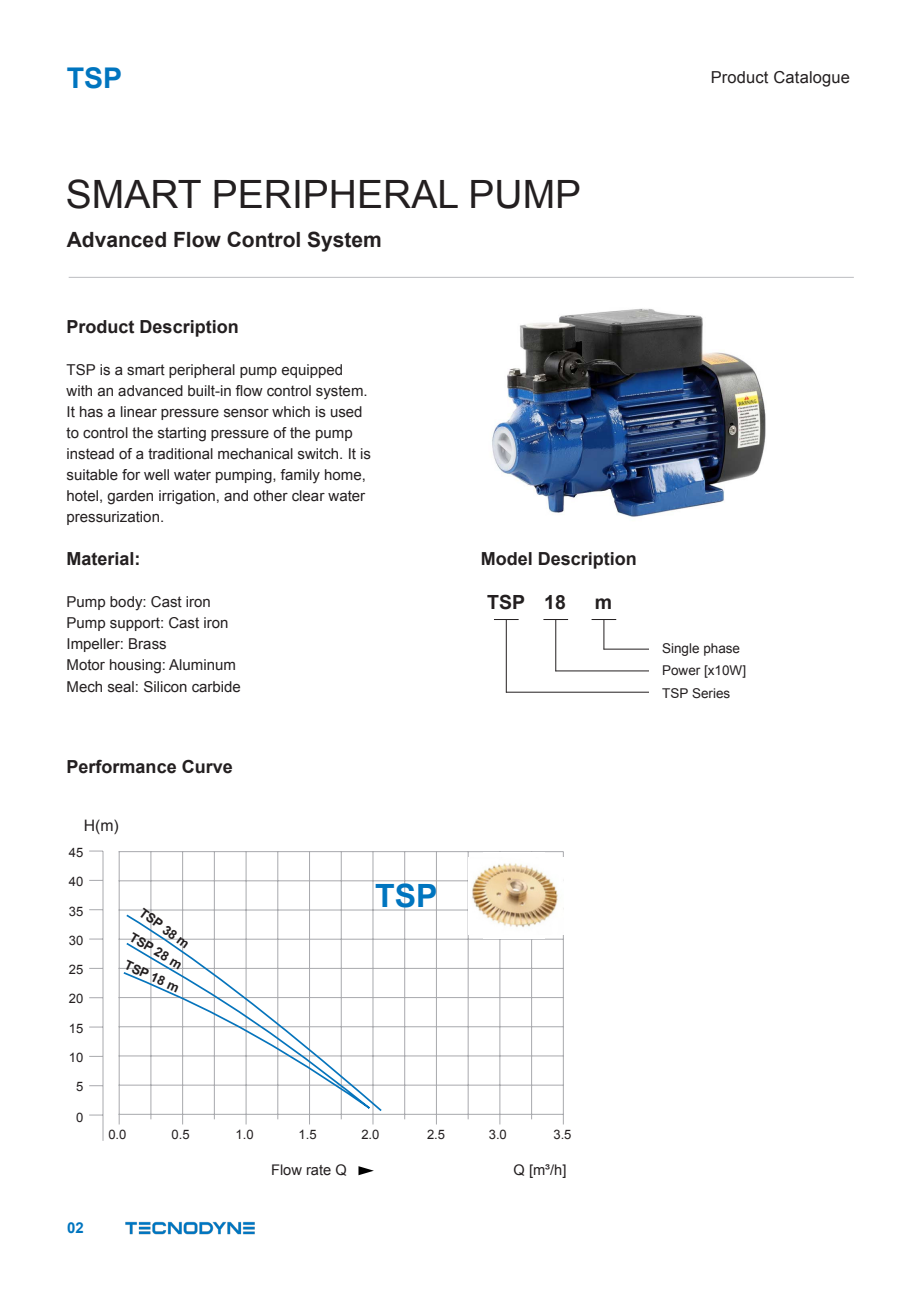
<style>
.page{position:relative;width:906px;height:1289px;background:#fff}
.page>*{position:absolute;margin:0;border:0;box-sizing:border-box;transform-origin:0 0}
.t1{font:39px "Arial";color:#231f20}
.t2{font:700 32.1px "Arial";color:#0075bf}
.t3{font:700 28.5px "Arial";color:#0075bf}
.t4{font:700 21px "Arial";color:#231f20}
.t5{font:700 19.5px "Arial";color:#231f20}
.t6{font:700 18px "Arial";color:#231f20}
.t7{font:16.5px "Arial";letter-spacing:.01em;color:#231f20}
.t8{font:15.75px "Arial";color:#231f20}
.t9{font:15px/21px "Arial";color:#231f20}
.t10{font:700 15px "Arial";color:#0075bf}
.t11{font:14.7px "Arial";color:#231f20}
.t12{font:13.5px/22.5px "Arial";color:#231f20}
.t13{font:13.05px "Arial";color:#231f20}
.t14{font:700 13.05px "Arial";color:#231f20}
</style>
<div class="page">
<img style="left:469px;top:276px;width:319px;height:241px">
<hr style="left:69px;top:277px;width:785px;height:1px;background:#bcbdc0">
<svg style="left:591px;top:619px;width:25px;height:1px"></svg>
<svg style="left:543px;top:619px;width:25px;height:1px"></svg>
<svg style="left:494px;top:619px;width:24px;height:1px"></svg>
<hr style="left:603px;top:648px;width:46px;height:1px;background:#231f20">
<hr style="left:555px;top:670px;width:94px;height:1px;background:#231f20">
<hr style="left:506px;top:691px;width:143px;height:1px;background:#231f20">
<hr style="left:603px;top:619px;width:1px;height:30px;background:#231f20">
<hr style="left:555px;top:619px;width:1px;height:52px;background:#231f20">
<hr style="left:506px;top:619px;width:1px;height:73px;background:#231f20">
<hr style="left:119px;top:851px;width:1px;height:273px;background:#a8a9ad">
<hr style="left:150px;top:851px;width:1px;height:268px;background:#a8a9ad">
<hr style="left:182px;top:851px;width:1px;height:273px;background:#a8a9ad">
<hr style="left:214px;top:851px;width:1px;height:268px;background:#a8a9ad">
<hr style="left:246px;top:851px;width:1px;height:273px;background:#a8a9ad">
<hr style="left:277px;top:851px;width:1px;height:268px;background:#a8a9ad">
<hr style="left:309px;top:851px;width:1px;height:273px;background:#a8a9ad">
<hr style="left:341px;top:851px;width:1px;height:268px;background:#a8a9ad">
<hr style="left:372px;top:851px;width:1px;height:273px;background:#a8a9ad">
<hr style="left:404px;top:851px;width:1px;height:268px;background:#a8a9ad">
<hr style="left:436px;top:851px;width:1px;height:273px;background:#a8a9ad">
<hr style="left:103px;top:851px;width:1px;height:289px;background:#a8a9ad">
<svg style="left:89px;top:1114px;width:14px;height:1px"></svg>
<svg style="left:89px;top:1085px;width:14px;height:1px"></svg>
<svg style="left:89px;top:1026px;width:14px;height:1px"></svg>
<svg style="left:89px;top:997px;width:14px;height:1px"></svg>
<svg style="left:89px;top:968px;width:14px;height:1px"></svg>
<svg style="left:89px;top:938px;width:14px;height:1px"></svg>
<svg style="left:89px;top:909px;width:14px;height:1px"></svg>
<svg style="left:89px;top:880px;width:14px;height:1px"></svg>
<svg style="left:89px;top:850px;width:14px;height:1px"></svg>
<hr style="left:563px;top:851px;width:1px;height:273px;background:#a8a9ad">
<hr style="left:531px;top:851px;width:1px;height:268px;background:#a8a9ad">
<hr style="left:499px;top:851px;width:1px;height:273px;background:#a8a9ad">
<hr style="left:468px;top:851px;width:1px;height:268px;background:#a8a9ad">
<hr style="left:119px;top:1113px;width:444px;height:1px;background:#a8a9ad">
<hr style="left:119px;top:1084px;width:444px;height:1px;background:#a8a9ad">
<hr style="left:119px;top:1055px;width:444px;height:1px;background:#a8a9ad">
<hr style="left:119px;top:1026px;width:444px;height:1px;background:#a8a9ad">
<hr style="left:119px;top:997px;width:444px;height:1px;background:#a8a9ad">
<hr style="left:119px;top:968px;width:444px;height:1px;background:#a8a9ad">
<hr style="left:119px;top:938px;width:444px;height:1px;background:#a8a9ad">
<hr style="left:119px;top:909px;width:444px;height:1px;background:#a8a9ad">
<hr style="left:119px;top:880px;width:444px;height:1px;background:#a8a9ad">
<hr style="left:119px;top:851px;width:444px;height:1px;background:#a8a9ad">
<svg style="left:122px;top:913px;width:261px;height:199px"></svg>
<svg style="left:358px;top:1166px;width:16px;height:9px"></svg>
<div style="left:483px;top:852px;width:62px;height:86px;background:#fff"></div>
<img style="left:468px;top:857px;width:95px;height:77px">
<img style="left:125px;top:1221px;width:129px;height:14px">
<h3 class="t3" style="left:67px;top:59px;width:57px">TSP</h3>
<p class="t7" style="left:710px;top:67px;width:141px">Product Catalogue</p>
<p class="t1" style="left:66px;top:169px;width:517px">SMART PERIPHERAL PUMP</p>
<p class="t4" style="left:67px;top:225px;width:317px">Advanced Flow Control System</p>
<p class="t6" style="left:67px;top:315px;width:174px">Product Description</p>
<p class="t9" style="left:67px;top:359px;width:306px">TSP is a smart peripheral pump equipped with an advanced built-in flow control system.<br>It has a linear pressure sensor which is used to control the starting pressure of the pump instead of a traditional mechanical switch. It is suitable for well water pumping, family home, hotel, garden irrigation, and other clear water pressurization.</p>
<p class="t6" style="left:67px;top:547px;width:76px">Material:</p>
<p class="t9" style="left:67px;top:592px;width:146px">Pump body: Cast iron</p>
<p class="t9" style="left:67px;top:613px;width:163px">Pump support: Cast iron</p>
<p class="t9" style="left:67px;top:634px;width:102px">Impeller: Brass</p>
<p class="t9" style="left:67px;top:655px;width:171px">Motor housing: Aluminum</p>
<p class="t9" style="left:67px;top:676px;width:176px">Mech seal: Silicon carbide</p>
<p class="t6" style="left:67px;top:754px;width:168px">Performance Curve</p>
<p class="t8" style="left:84px;top:815px;width:37px">H(m)</p>
<p class="t13" style="left:69px;top:843px;width:16px">45</p>
<p class="t13" style="left:69px;top:873px;width:16px">40</p>
<p class="t13" style="left:69px;top:902px;width:16px">35</p>
<p class="t13" style="left:69px;top:931px;width:16px">30</p>
<p class="t13" style="left:69px;top:961px;width:16px">25</p>
<p class="t13" style="left:69px;top:990px;width:16px">20</p>
<p class="t13" style="left:69px;top:1019px;width:16px">15</p>
<p class="t13" style="left:69px;top:1049px;width:16px">10</p>
<p class="t13" style="left:76px;top:1077px;width:9px">5</p>
<p class="t13" style="left:76px;top:1108px;width:9px">0</p>
<p class="t14" style="left:146px;top:904px;width:60px;rotate:36deg">TSP 38 m</p>
<p class="t14" style="left:135px;top:928px;width:60px;rotate:31deg">TSP 28 m</p>
<p class="t14" style="left:129px;top:956px;width:60px;rotate:25deg">TSP 18 m</p>
<p class="t2" style="left:375px;top:874px;width:64px">TSP</p>
<p class="t6" style="left:481px;top:547px;width:158px">Model Description</p>
<p class="t5" style="left:487px;top:589px;width:39px">TSP</p>
<p class="t5" style="left:544px;top:589px;width:23px">18</p>
<p class="t5" style="left:595px;top:589px;width:19px">m</p>
<p class="t10" style="left:67px;top:1217px;width:18px">02</p>
<p class="t13" style="left:108px;top:1126px;width:20px">0.0</p>
<p class="t13" style="left:172px;top:1126px;width:20px">0.5</p>
<p class="t13" style="left:235px;top:1126px;width:20px">1.0</p>
<p class="t13" style="left:298px;top:1126px;width:20px">1.5</p>
<p class="t13" style="left:361px;top:1126px;width:20px">2.0</p>
<p class="t13" style="left:427px;top:1126px;width:20px">2.5</p>
<p class="t13" style="left:489px;top:1126px;width:20px">3.0</p>
<p class="t13" style="left:553px;top:1126px;width:20px">3.5</p>
<p class="t11" style="left:271px;top:1160px;width:77px">Flow rate Q</p>
<p class="t11" style="left:513px;top:1160px;width:54px">Q [m³/h]</p>
<p class="t12" style="left:662px;top:637px;width:86px">Single phase<br>Power [x10W]<br>TSP Series</p>
</div>
